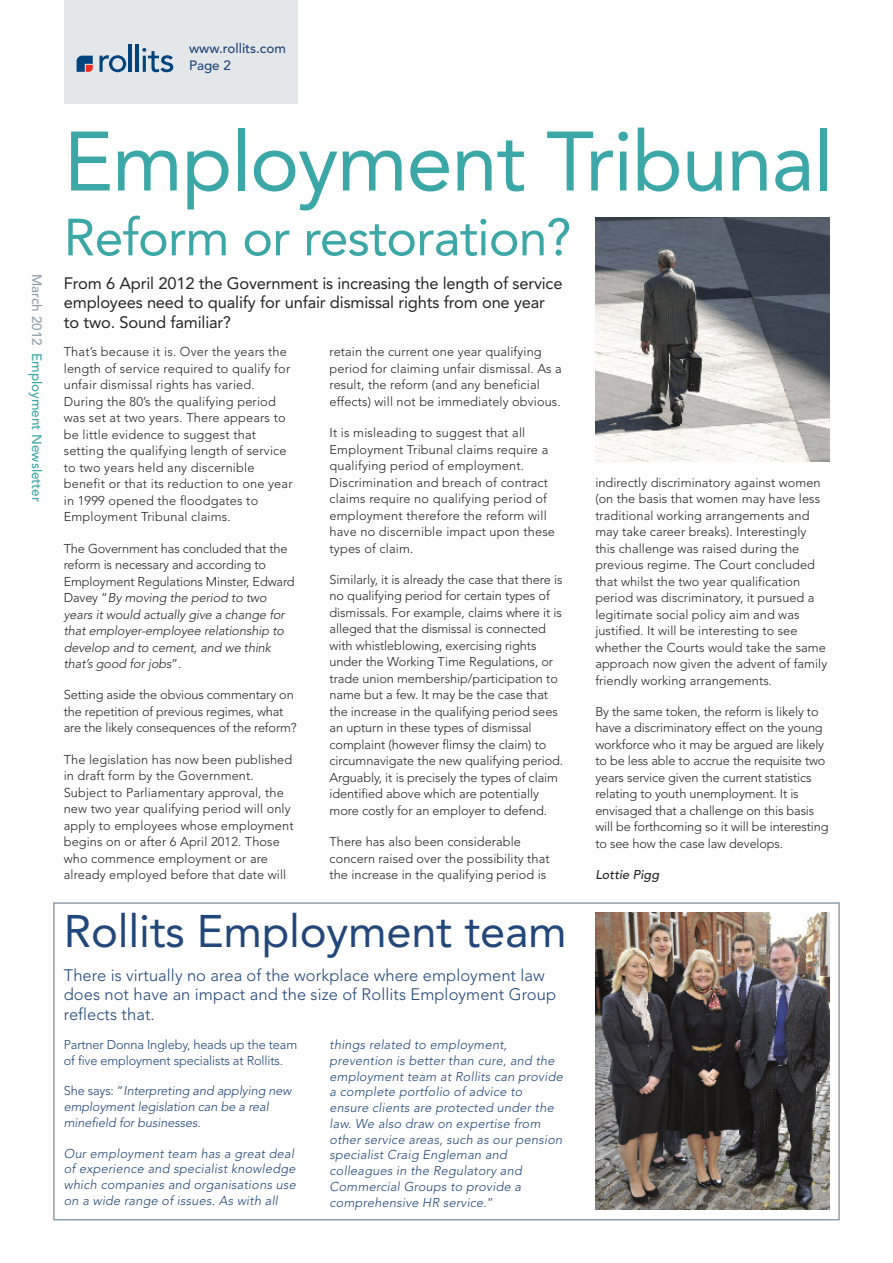
<style>
.page{position:relative;width:893px;height:1263px;background:#fff}
.page>*{position:absolute;margin:0;border:0;box-sizing:border-box;transform-origin:0 0}
.t1{font:83.25px "Avenir";letter-spacing:-.015em;color:#3ca7a7}
.t2{font:51.75px "Avenir";letter-spacing:-.015em;color:#3ca7a7}
.t3{font:45.3px "Avenir";letter-spacing:-.005em;color:#22477a}
.t4{font:16.5px/19.8px "Avenir";letter-spacing:-.01em;color:#272627}
.t5{font:300 16.5px/19.5px "Avenir";letter-spacing:.005em;color:#22477a}
.t6{font:500 13.5px "Avenir";color:#3ca7a7}
.t7{font:500 13.5px/16.8px "Avenir";color:#22477a}
.t8{font:300 12.75px/16.5px "Avenir";letter-spacing:.005em;color:#272627}
.t9{font:italic 300 12.75px/15.8px "Avenir";letter-spacing:.02em;color:#22477a}
.t10{font:italic 300 12.75px/16.5px "Avenir";letter-spacing:-.005em;color:#272627}
.t11{font:italic 300 12.75px/15.8px "Avenir";letter-spacing:-.005em;color:#22477a}
.t12{font:300 12.75px/15.8px "Avenir";letter-spacing:-.01em;color:#22477a}
.t13{font:italic 500 12.75px "Avenir";letter-spacing:.005em;color:#272627}
.s1{color:#919fa9}
.s2{font-style:normal}
</style>
<div class="page">
<div style="left:64px;top:0;width:234px;height:104px;background:#e3e7ea"></div>
<svg style="left:100px;top:55px;width:26px;height:17px"></svg>
<hr style="left:129px;top:45px;width:3px;height:27px;background:#01437c">
<hr style="left:136px;top:45px;width:3px;height:27px;background:#01437c">
<svg style="left:142px;top:48px;width:31px;height:24px"></svg>
<svg style="left:77px;top:56px;width:16px;height:16px"></svg>
<div style="left:53px;top:902px;width:787px;height:318px;border:2px solid #919fa9"></div>
<img style="left:595px;top:913px;width:234px;height:297px">
<img style="left:595px;top:218px;width:234px;height:244px">
<p class="t7" style="left:189px;top:41px;width:98px">www.rollits.com<br>Page 2</p>
<p class="t6" style="left:43px;top:274px;width:229px;rotate:90deg"><span class="s1">March 2012</span> Employment Newsletter</p>
<h1 class="t1" style="left:64px;top:128px;width:771px">Employment Tribunal</h1>
<h2 class="t2" style="left:64px;top:216px;width:509px">Reform or restoration?</h2>
<p class="t4" style="left:64px;top:274px;width:500px">From 6 April 2012 the Government is increasing the length of service employees need to qualify for unfair dismissal rights from one year to two. Sound familiar?</p>
<p class="t8" style="left:64px;top:344px;width:230px">That’s because it is. Over the years the length of service required to qualify for unfair dismissal rights has varied.<br>During the 80’s the qualifying period was set at two years. There appears to be little evidence to suggest that setting the qualifying length of service to two years held any discernible benefit or that its reduction to one year in 1999 opened the floodgates to Employment Tribunal claims.</p>
<p class="t10" style="left:64px;top:541px;width:232px"><span class="s2">The Government has concluded that the reform is necessary and according to Employment Regulations Minster, Edward Davey “</span>By moving the period to two years it would actually give a change for that employer-employee relationship to develop and to cement, and we think that’s good for jobs<span class="s2">”.</span></p>
<p class="t8" style="left:64px;top:688px;width:234px">Setting aside the obvious commentary on the repetition of previous regimes, what are the likely consequences of the reform?</p>
<p class="t8" style="left:64px;top:752px;width:231px">The legislation has now been published in draft form by the Government.<br>Subject to Parliamentary approval, the new two year qualifying period will only apply to employees whose employment begins on or after 6 April 2012. Those who commence employment or are already employed before that date will</p>
<p class="t8" style="left:330px;top:344px;width:234px">retain the current one year qualifying period for claiming unfair dismissal. As a result, the reform (and any beneficial effects) will not be immediately obvious.</p>
<p class="t8" style="left:330px;top:425px;width:227px">It is misleading to suggest that all Employment Tribunal claims require a qualifying period of employment.<br>Discrimination and breach of contract claims require no qualifying period of employment therefore the reform will have no discernible impact upon these types of claim.</p>
<p class="t8" style="left:330px;top:572px;width:235px">Similarly, it is already the case that there is no qualifying period for certain types of dismissals. For example, claims where it is alleged that the dismissal is connected with whistleblowing, exercising rights under the Working Time Regulations, or trade union membership/participation to name but a few. It may be the case that the increase in the qualifying period sees an upturn in these types of dismissal complaint (however flimsy the claim) to circumnavigate the new qualifying period.<br>Arguably, it is precisely the types of claim identified above which are potentially more costly for an employer to defend.</p>
<p class="t8" style="left:330px;top:835px;width:222px">There has also been considerable concern raised over the possibility that the increase in the qualifying period is</p>
<h3 class="t3" style="left:64px;top:913px;width:505px">Rollits Employment team</h3>
<p class="t5" style="left:64px;top:966px;width:494px">There is virtually no area of the workplace where employment law does not have an impact and the size of Rollits Employment Group reflects that.</p>
<p class="t12" style="left:64px;top:1038px;width:235px">Partner Donna Ingleby, heads up the team of five employment specialists at Rollits.</p>
<p class="t11" style="left:64px;top:1084px;width:229px"><span class="s2">She says: “</span>Interpreting and applying new employment legislation can be a real minefield for businesses.</p>
<p class="t9" style="left:64px;top:1146px;width:234px">Our employment team has a great deal of experience and specialist knowledge which companies and organisations use on a wide range of issues. As with all</p>
<p class="t9" style="left:330px;top:1038px;width:235px">things related to employment, prevention is better than cure, and the employment team at Rollits can provide a complete portfolio of advice to ensure clients are protected under the law. We also draw on expertise from other service areas, such as our pension specialist Craig Engleman and colleagues in the Regulatory and Commercial Groups to provide a comprehensive HR service.<span class="s2">”</span></p>
<p class="t8" style="left:595px;top:475px;width:233px">indirectly discriminatory against women (on the basis that women may have less traditional working arrangements and may take career breaks). Interestingly this challenge was raised during the previous regime. The Court concluded that whilst the two year qualification period was discriminatory, it pursued a legitimate social policy aim and was justified. It will be interesting to see whether the Courts would take the same approach now given the advent of family friendly working arrangements.</p>
<p class="t8" style="left:595px;top:704px;width:235px">By the same token, the reform is likely to have a discriminatory effect on the young workforce who it may be argued are likely to be less able to accrue the requisite two years service given the current statistics relating to youth unemployment. It is envisaged that a challenge on this basis will be forthcoming so it will be interesting to see how the case law develops.</p>
<p class="t13" style="left:595px;top:870px;width:65px">Lottie Pigg</p>
</div>
